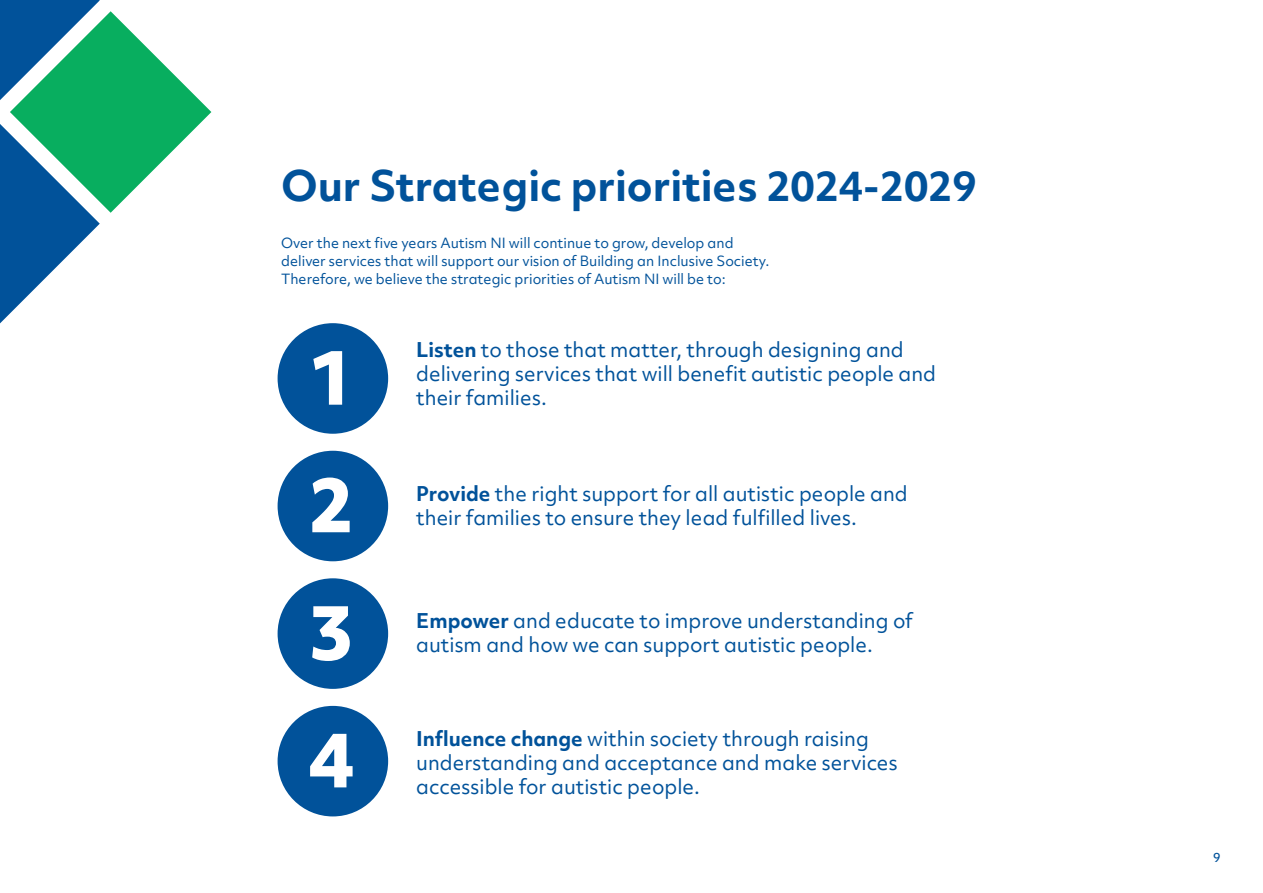
<style>
.page{position:relative;width:1263px;height:893px;background:#fff}
.page>*{position:absolute;margin:0;border:0;box-sizing:border-box;transform-origin:0 0}
.Body_Text{font:800 72px "Objektiv Mk 2";color:#fff}
.Body_Text-2{font:700 40.5px "Objektiv Mk 2";color:#01529a}
.Body_Text-3{font:19.5px/24px "Objektiv Mk 2";color:#01529a}
.Body_Text-4{font:13.5px/17.7px "Objektiv Mk 2";color:#01529a}
.Body_Text-5{font:500 12px "Objektiv Mk 2";color:#01529a}
.s1{font-size:39px}
.s2{font-weight:700}
</style>
<div class="page">
<div style="left:278px;top:323px;width:110px;height:111px;background:#01529a;border-radius:50%"></div>
<div style="left:278px;top:451px;width:110px;height:110px;background:#01529a;border-radius:50%"></div>
<div style="left:278px;top:578px;width:110px;height:111px;background:#01529a;border-radius:50%"></div>
<div style="left:278px;top:706px;width:110px;height:110px;background:#01529a;border-radius:50%"></div>
<svg style="left:0;top:0;width:211px;height:323px"></svg>
<p class="Body_Text-2" style="left:281px;top:157px;width:697px">Our Strategic priorities <span class="s1">2024-2029</span></p>
<p class="Body_Text-4" style="left:281px;top:234px;width:489px">Over the next five years Autism NI will continue to grow, develop and deliver services that will support our vision of Building an Inclusive Society.<br>Therefore, we believe the strategic priorities of Autism NI will be to:</p>
<p class="Body_Text" style="left:307px;top:326px;width:48px">1</p>
<p class="Body_Text" style="left:307px;top:453px;width:48px">2</p>
<p class="Body_Text" style="left:307px;top:581px;width:48px">3</p>
<p class="Body_Text" style="left:307px;top:708px;width:48px">4</p>
<p class="Body_Text-3" style="left:416px;top:338px;width:521px"><span class="s2">Listen</span> to those that matter, through designing and delivering services that will benefit autistic people and their families.</p>
<p class="Body_Text-3" style="left:416px;top:482px;width:493px"><span class="s2">Provide</span> the right support for all autistic people and their families to ensure they lead fulfilled lives.</p>
<p class="Body_Text-3" style="left:416px;top:609px;width:498px"><span class="s2">Empower</span> and educate to improve understanding of autism and how we can support autistic people.</p>
<p class="Body_Text-3" style="left:416px;top:726px;width:483px"><span class="s2">Influence change</span> within society through raising understanding and acceptance and make services accessible for autistic people.</p>
<p class="Body_Text-5" style="left:1213px;top:849px;width:9px">9</p>
</div>
